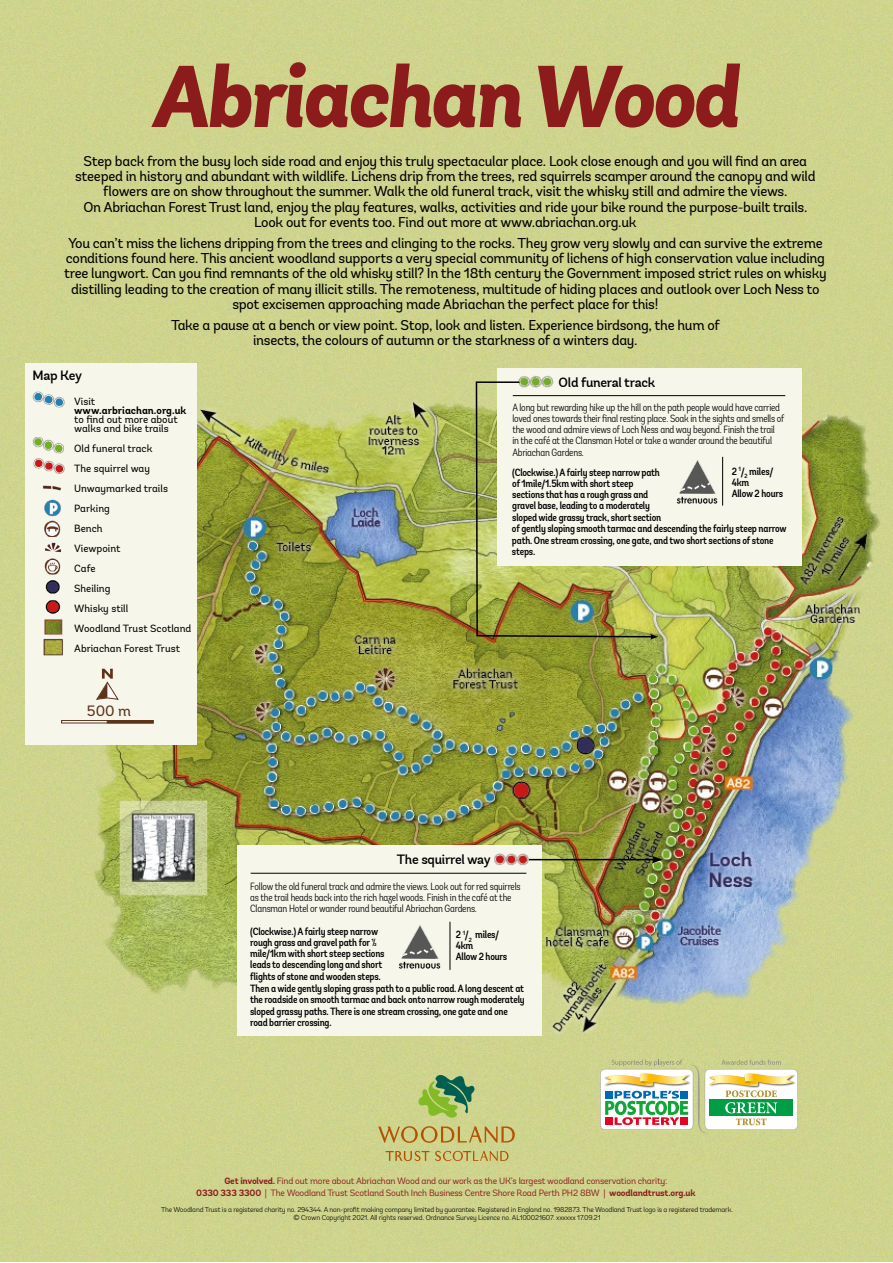
<style>
.page{position:relative;width:893px;height:1263px;background:#fff}
.page>*{position:absolute;margin:0;border:0;box-sizing:border-box;transform-origin:0 0}
.t1{font:italic 800 87.45px "Andes";letter-spacing:-.03em;color:#8c1c1c}
.t2{font:15px "Andes";color:#5d321b}
.t3{font:14.25px/15.3px "Andes";letter-spacing:-.02em;color:#000;text-align:center}
.t4{font:500 13.5px "Andes";letter-spacing:-.02em;color:#000}
.t5{font:500 condensed 10.5px/11.2px "Andes";letter-spacing:-.02em;color:#000}
.t6{font:300 condensed 10.5px "Andes";letter-spacing:-.02em;color:#000}
.t7{font:10.5px/20px "Andes";color:#000}
.t8{font:9.15px "Andes";letter-spacing:-.02em;color:#8c1c1c}
.t9{font:300 7.05px/8.1px "Andes";letter-spacing:-.02em;color:#000;text-align:center}
.s1{font-weight:700}
</style>
<div class="page">
<div style="left:0;top:0;width:893px;height:1262px;background:#ced48d"></div>
<img style="left:68px;top:365px;width:825px;height:675px">
<div style="left:26px;top:364px;width:171px;height:381px;background:#f6f6eb"></div>
<img style="left:32px;top:391px;width:33px;height:16px">
<img style="left:32px;top:437px;width:32px;height:17px">
<img style="left:33px;top:458px;width:32px;height:16px">
<img style="left:43px;top:485px;width:18px;height:6px">
<img style="left:44px;top:499px;width:17px;height:17px">
<img style="left:44px;top:520px;width:18px;height:33px">
<img style="left:44px;top:559px;width:17px;height:16px">
<img style="left:44px;top:580px;width:19px;height:55px">
<img style="left:43px;top:638px;width:20px;height:18px">
<svg style="left:96px;top:669px;width:22px;height:31px"></svg>
<div style="left:61px;top:720px;width:92px;height:3px;background:#fff;border:1px solid #5d321b"></div>
<hr style="left:107px;top:720px;width:46px;height:3px;background:#5d321b">
<div style="left:497px;top:369px;width:305px;height:197px;background:#f6f6eb"></div>
<hr style="left:513px;top:395px;width:272px;height:1px;background:#000">
<hr style="left:722px;top:457px;width:1px;height:49px;background:#000">
<img style="left:676px;top:460px;width:42px;height:44px">
<div style="left:237px;top:845px;width:305px;height:190px;background:#f6f6eb"></div>
<img style="left:399px;top:925px;width:42px;height:44px">
<hr style="left:251px;top:873px;width:275px;height:1px;background:#000">
<hr style="left:450px;top:922px;width:1px;height:48px;background:#000">
<img style="left:494px;top:853px;width:38px;height:13px">
<svg style="left:418px;top:1075px;width:56px;height:43px;background:#83ae61"></svg>
<svg style="left:378px;top:1126px;width:137px;height:17px;background:#c6b066"></svg>
<svg style="left:386px;top:1151px;width:123px;height:10px"></svg>
<svg style="left:600px;top:1059px;width:198px;height:75px"></svg>
<svg style="left:475px;top:381px;width:179px;height:257px"></svg>
<svg style="left:650px;top:634px;width:8px;height:6px"></svg>
<hr style="left:529px;top:859px;width:125px;height:1px;background:#000">
<svg style="left:652px;top:856px;width:10px;height:7px"></svg>
<img style="left:516px;top:375px;width:42px;height:16px">
<h1 class="t1" style="left:152px;top:41px;width:589px">Abriachan Wood</h1>
<p class="t3" style="left:75px;top:153px;width:742px">Step back from the busy loch side road and enjoy this truly spectacular place. Look close enough and you will find an area steeped in history and abundant with wildlife. Lichens drip from the trees, red squirrels scamper around the canopy and wild flowers are on show throughout the summer. Walk the old funeral track, visit the whisky still and admire the views.<br>On Abriachan Forest Trust land, enjoy the play features, walks, activities and ride your bike round the purpose-built trails.<br>Look out for events too. Find out more at www.abriachan.org.uk</p>
<p class="t3" style="left:64px;top:235px;width:764px">You can’t miss the lichens dripping from the trees and clinging to the rocks. They grow very slowly and can survive the extreme conditions found here. This ancient woodland supports a very special community of lichens of high conservation value including tree lungwort. Can you find remnants of the old whisky still? In the 18th century the Government imposed strict rules on whisky distilling leading to the creation of many illicit stills. The remoteness, multitude of hiding places and outlook over Loch Ness to spot excisemen approaching made Abriachan the perfect place for this!</p>
<p class="t3" style="left:171px;top:317px;width:550px">Take a pause at a bench or view point. Stop, look and listen. Experience birdsong, the hum of insects, the colours of autumn or the starkness of a winters day.</p>
<h2 class="t4" style="left:33px;top:367px;width:51px">Map Key</h2>
<p class="t7" style="left:74px;top:397px;width:114px;line-height:9px">Visit <span class="s1">www.arbriachan.org.uk </span>to find out more about walks and bike trails</p>
<p class="t7" style="left:74px;top:439px;width:119px">Old funeral track<br>The squirrel way<br>Unwaymarked trails<br>Parking<br>Bench<br>Viewpoint<br>Cafe<br>Sheiling<br>Whisky still<br>Woodland Trust Scotland<br>Abriachan Forest Trust</p>
<h3 class="t4" style="left:559px;top:374px;width:98px">Old funeral track</h3>
<p class="t6" style="left:512px;top:401px;width:269px">A long but rewarding hike up the hill on the path people would have carried</p>
<p class="t6" style="left:512px;top:412px;width:274px">loved ones towards their final resting place. Soak in the sights and smells of</p>
<p class="t6" style="left:512px;top:423px;width:264px">the wood and admire views of Loch Ness and way beyond. Finish the trail</p>
<p class="t6" style="left:512px;top:434px;width:261px">in the café at the Clansman Hotel or take a wander around the beautiful</p>
<p class="t6" style="left:512px;top:446px;width:73px">Abriachan Gardens.</p>
<p class="t5" style="left:512px;top:467px;width:150px">(Clockwise.) A fairly steep narrow path of 1mile/1.5km with short steep sections that has a rough grass and gravel base, leading to a moderately sloped wide grassy track, short section</p>
<p class="t5" style="left:512px;top:523px;width:276px">of gently sloping smooth tarmac and descending the fairly steep narrow path. One stream crossing, one gate, and two short sections of stone steps.</p>
<p class="t5" style="left:732px;top:466px;width:43px">2 <sup>1</sup>/<sub>2</sub> miles/<br>4km</p>
<p class="t5" style="left:732px;top:488px;width:53px">Allow 2 hours</p>
<p class="t2" style="left:87px;top:702px;width:46px">500 m</p>
<h3 class="t4" style="left:397px;top:851px;width:95px">The squirrel way</h3>
<p class="t6" style="left:250px;top:880px;width:272px">Follow the old funeral track and admire the views. Look out for red squirrels</p>
<p class="t6" style="left:250px;top:891px;width:263px">as the trail heads back into the rich hazel woods. Finish in the café at the</p>
<p class="t6" style="left:250px;top:902px;width:228px">Clansman Hotel or wander round beautiful Abriachan Gardens.</p>
<p class="t5" style="left:250px;top:926px;width:136px">(Clockwise.) A fairly steep narrow rough grass and gravel path for ½ mile/1km with short steep sections leads to descending long and short flights of stone and wooden steps.</p>
<p class="t5" style="left:250px;top:983px;width:276px">Then a wide gently sloping grass path to a public road. A long descent at the roadside on smooth tarmac and back onto narrow rough moderately sloped grassy paths. There is one stream crossing, one gate and one road barrier crossing.</p>
<p class="t5" style="left:456px;top:929px;width:45px">2 <sup>1</sup>/<sub>2</sub> miles/<br>4km</p>
<p class="t5" style="left:456px;top:951px;width:53px">Allow 2 hours</p>
<p class="t8" style="left:224px;top:1175px;width:445px"><span class="s1">Get involved.</span> Find out more about Abriachan Wood and our work as the UK’s largest woodland conservation charity:</p>
<p class="t8" style="left:196px;top:1187px;width:501px"><span class="s1">0330 333 3300</span> | The Woodland Trust Scotland South Inch Business Centre Shore Road Perth PH2 8BW | <span class="s1">woodlandtrust.org.uk</span></p>
<p class="t9" style="left:161px;top:1205px;width:573px">The Woodland Trust is a registered charity no. 294344. A non-profit making company limited by guarantee. Registered in England no. 1982873. The Woodland Trust logo is a registered trademark. © Crown Copyright 2021. All rights reserved. Ordnance Survey Licence no. AL100021607. xxxxxx 17.09.21</p>
</div>
